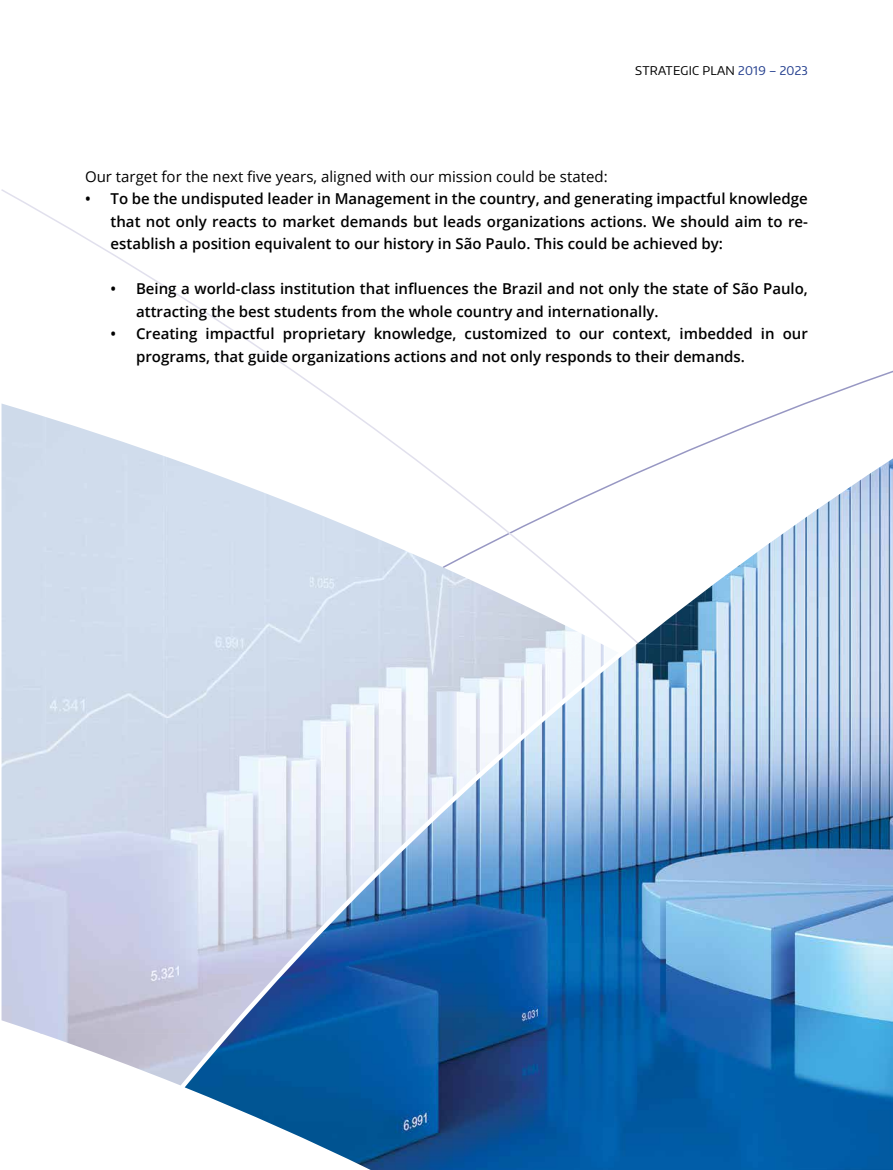
<style>
.page{position:relative;width:893px;height:1170px;background:#fff}
.page>*{position:absolute;margin:0;border:0;box-sizing:border-box;transform-origin:0 0}
.t1{font:600 15px/22.5px "Open Sans";color:#000}
.t2{font:15px "Open Sans";color:#000}
.t3{font:12px "Encode Sans";letter-spacing:.02em;color:#000}
.s1{color:#25408f}
</style>
<div class="page">
<svg style="left:670px;top:370px;width:223px;height:88px"></svg>
<img style="left:2px;top:404px;width:183px;height:629px">
<img style="left:40px;top:1032px;width:145px;height:53px">
<img style="left:185px;top:458px;width:708px;height:711px">
<p class="t3" style="left:635px;top:62px;width:174px">STRATEGIC PLAN <span class="s1">2019 – 2023</span></p>
<p class="t2" style="left:85px;top:166px;width:524px">Our target for the next five years, aligned with our mission could be stated:</p>
<p class="t1" style="left:111px;top:187px;width:699px;text-align:justify;text-indent:-26px">• To be the undisputed leader in Management in the country, and generating impactful knowledge that not only reacts to market demands but leads organizations actions. We should aim to re&shy;establish a position equivalent to our history in São Paulo. This could be achieved by:</p>
<p class="t1" style="left:136px;top:277px;width:673px;text-indent:-26px">• Being a world-class institution that influences the Brazil and not only the state of São Paulo, attracting the best students from the whole country and internationally.</p>
<p class="t1" style="left:136px;top:322px;width:673px;text-indent:-26px">• Creating impactful proprietary knowledge, customized to our context, imbedded in our programs, that guide organizations actions and not only responds to their demands.</p>
</div>
